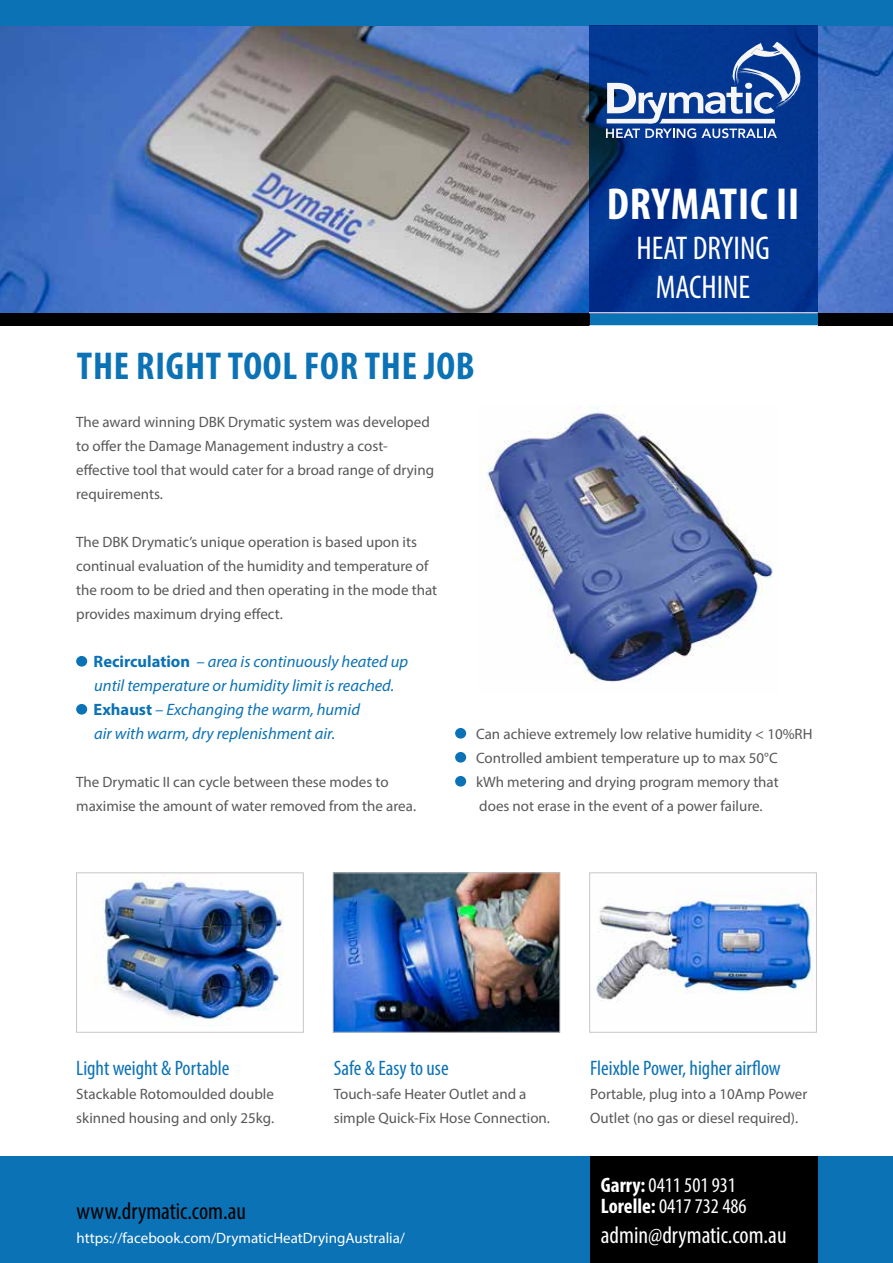
<style>
.page{position:relative;width:893px;height:1263px;background:#fff}
.page>*{position:absolute;margin:0;border:0;box-sizing:border-box;transform-origin:0 0}
.t1{font:700 condensed 45px "Myriad Pro";letter-spacing:.02em;color:#fff}
.t2{font:700 condensed 39px "Myriad Pro";letter-spacing:.02em;color:#0b72b5}
.t3{font:condensed 33px/39.6px "Myriad Pro";color:#fff;text-align:center}
.t4{font:condensed 24px "Myriad Pro";color:#fff}
.t5{font:condensed 24px "Myriad Pro";color:#000}
.t6{font:condensed 21px "Myriad Pro";color:#0b72b5}
.t7{font:condensed 21px/21px "Myriad Pro";color:#fff}
.t8{font:italic 16.5px/24px "Myriad Pro";color:#0b72b5}
.t9{font:15px/24px "Myriad Pro";color:#58585a}
.t10{font:15px "Myriad Pro";color:#fff}
.s1{font-weight:700;font-style:normal}
.s2{font-weight:700}
</style>
<div class="page">
<img style="left:0;top:26px;width:893px;height:287px">
<div style="left:0;top:314px;width:589px;height:12px;background:#000"></div>
<div style="left:0;top:0;width:893px;height:26px;background:#0b72b5"></div>
<svg style="left:589px;top:26px;width:229px;height:299px;background:#03368f"></svg>
<img style="left:98px;top:875px;width:185px;height:147px">
<div style="left:76px;top:872px;width:228px;height:161px;border:1px solid #c6c7c8"></div>
<img style="left:335px;top:874px;width:223px;height:157px">
<div style="left:333px;top:872px;width:227px;height:161px;border:1px solid #c6c7c8"></div>
<img style="left:596px;top:892px;width:217px;height:110px">
<div style="left:589px;top:872px;width:228px;height:161px;border:1px solid #c6c7c8"></div>
<div style="left:818px;top:314px;width:75px;height:12px;background:#000"></div>
<div style="left:0;top:1157px;width:893px;height:106px;background:#0b72b5"></div>
<div style="left:590px;top:1157px;width:228px;height:106px;background:#000"></div>
<img style="left:486px;top:407px;width:287px;height:275px">
<div style="left:76px;top:656px;width:11px;height:11px;background:#0b72b5;border-radius:50%"></div>
<div style="left:76px;top:704px;width:11px;height:11px;background:#0b72b5;border-radius:50%"></div>
<div style="left:455px;top:728px;width:11px;height:11px;background:#0b72b5;border-radius:50%"></div>
<div style="left:455px;top:752px;width:11px;height:11px;background:#0b72b5;border-radius:50%"></div>
<div style="left:455px;top:776px;width:11px;height:11px;background:#0b72b5;border-radius:50%"></div>
<hr style="left:589px;top:312px;width:229px;height:1px;background:#fff">
<svg style="left:606px;top:41px;width:198px;height:97px"></svg>
<h2 class="t2" style="left:77px;top:341px;width:399px">THE RIGHT TOOL FOR THE JOB</h2>
<h1 class="t1" style="left:607px;top:176px;width:194px">DRYMATIC II</h1>
<h3 class="t3" style="left:636px;top:228px;width:135px">HEAT DRYING<br>MACHINE</h3>
<p class="t9" style="left:76px;top:409px;width:359px">The award winning DBK Drymatic system was developed to offer the Damage Management industry a cost&shy;effective tool that would cater for a broad range of drying requirements.</p>
<p class="t9" style="left:76px;top:529px;width:362px">The DBK Drymatic’s unique operation is based upon its continual evaluation of the humidity and temperature of the room to be dried and then operating in the mode that provides maximum drying effect.</p>
<p class="t8" style="left:94px;top:649px;width:316px"><span class="s1">Recirculation</span> – area is continuously heated up until temperature or humidity limit is reached.<br><span class="s1">Exhaust</span> – Exchanging the warm, humid<br>air with warm, dry replenishment air.</p>
<p class="t9" style="left:76px;top:769px;width:341px">The Drymatic II can cycle between these modes to maximise the amount of water removed from the area.</p>
<p class="t9" style="left:476px;top:721px;width:338px">Can achieve extremely low relative humidity &lt; 10%RH Controlled ambient temperature up to max 50°C<br>kWh metering and drying program memory that does not erase in the event of a power failure.</p>
<h3 class="t6" style="left:76px;top:1055px;width:155px">Light weight &amp; Portable</h3>
<p class="t9" style="left:76px;top:1081px;width:199px">Stackable Rotomoulded double skinned housing and only 25kg.</p>
<h3 class="t6" style="left:334px;top:1055px;width:116px">Safe &amp; Easy to use</h3>
<p class="t9" style="left:334px;top:1081px;width:218px">Touch-safe Heater Outlet and a simple Quick-Fix Hose Connection.</p>
<h3 class="t5" style="left:77px;top:1196px;width:171px">www.drymatic.com.au</h3>
<p class="t10" style="left:77px;top:1228px;width:330px">https://facebook.com/DrymaticHeatDryingAustralia/</p>
<h3 class="t6" style="left:590px;top:1055px;width:192px">Fleixble Power, higher airflow</h3>
<p class="t9" style="left:590px;top:1081px;width:219px">Portable, plug into a 10Amp Power<br>Outlet (no gas or diesel required).</p>
<h3 class="t7" style="left:601px;top:1174px;width:147px"><span class="s2">Garry:</span> 0411 501 931<br><span class="s2">Lorelle:</span> 0417 732 486</h3>
<h3 class="t4" style="left:601px;top:1220px;width:187px">admin@drymatic.com.au</h3>
</div>
